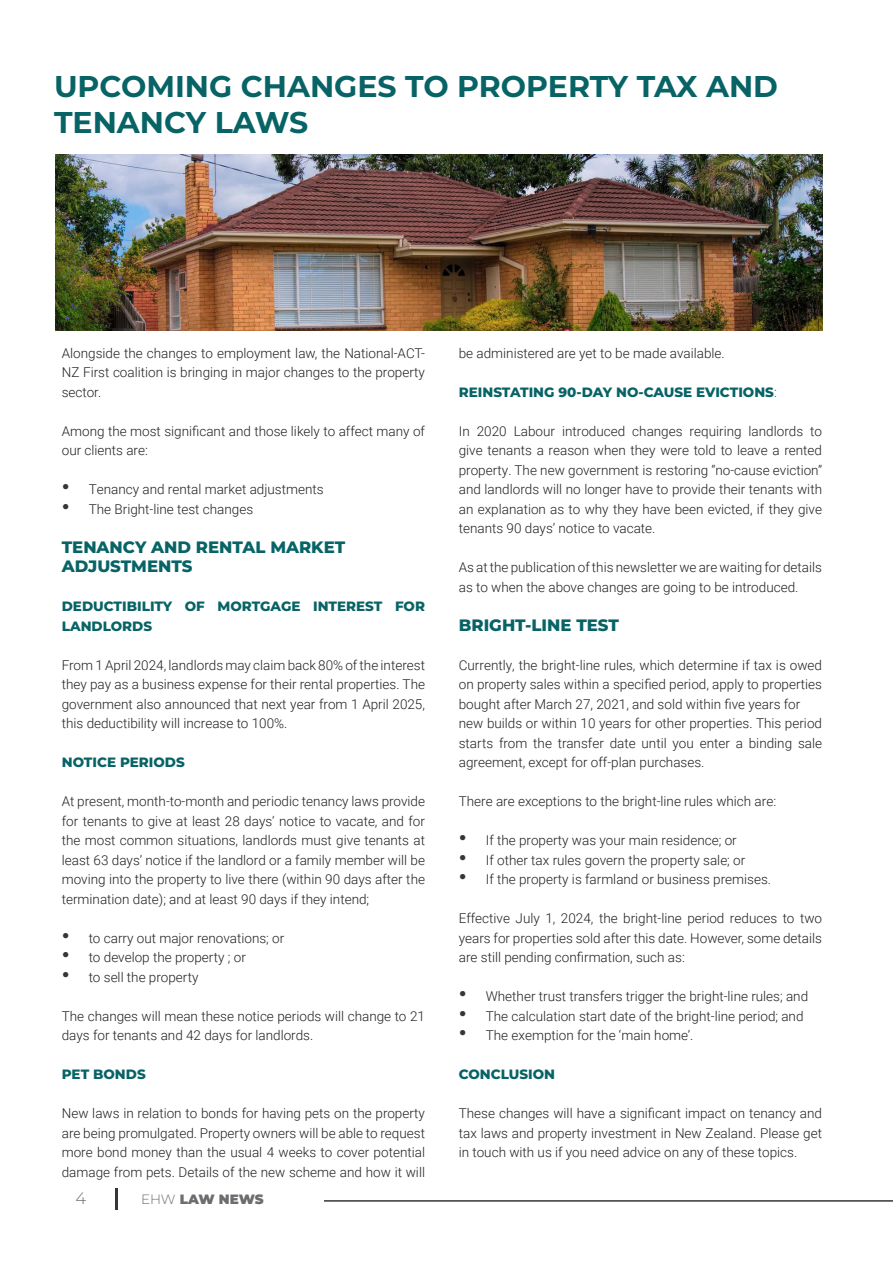
<style>
.page{position:relative;width:893px;height:1263px;background:#fff}
.page>*{position:absolute;margin:0;border:0;box-sizing:border-box;transform-origin:0 0}
.t1{font:700 30px/36px "Montserrat";color:#076365}
.Body_Text{font:800 16.5px/19.5px "Montserrat";color:#076365}
.t2{font:300 16.5px "Montserrat";color:#6c6d70}
.Body_Text-2{font:300 13.5px/19.5px "Roboto";color:#231f20;text-align:justify}
.Body_Text-3{font:800 13.5px/19.5px "Montserrat";color:#076365}
.t3{font:900 13.5px "Montserrat";letter-spacing:-.01em;color:#6c6d70}
.s1{font-family:"Montserrat";font-weight:700;font-size:21px;color:#363539}
.s2{font-weight:300}
.s3{font-family:"Roboto";font-weight:300}
</style>
<div class="page">
<hr style="left:115px;top:1188px;width:3px;height:22px;background:#363539">
<hr style="left:324px;top:1200px;width:569px;height:2px;background:#363539">
<img style="left:55px;top:155px;width:767px;height:176px">
<p class="t1" style="left:54px;top:67px;width:725px">UPCOMING CHANGES TO PROPERTY TAX AND<br>TENANCY LAWS</p>
<p class="Body_Text-2" style="left:62px;top:343px;width:365px">Alongside the changes to employment law, the National-ACT-NZ First coalition is bringing in major changes to the property sector.</p>
<p class="Body_Text-2" style="left:62px;top:421px;width:365px">Among the most significant and those likely to affect many of our clients are:</p>
<p class="Body_Text-2" style="left:62px;top:479px;width:263px"><span class="s1">•</span> Tenancy and rental market adjustments</p>
<p class="Body_Text-2" style="left:62px;top:499px;width:193px"><span class="s1">•</span> The Bright-line test changes</p>
<p class="Body_Text" style="left:62px;top:536px;width:285px">TENANCY AND RENTAL MARKET<br>ADJUSTMENTS</p>
<p class="Body_Text-3" style="left:62px;top:596px;width:365px">DEDUCTIBILITY OF MORTGAGE INTEREST FOR<br>LANDLORDS</p>
<p class="Body_Text-2" style="left:62px;top:655px;width:365px">From 1 April 2024, landlords may claim back 80% of the interest they pay as a business expense for their rental properties. The government also announced that next year from 1 April 2025, this deductibility will increase to 100%.</p>
<p class="Body_Text-3" style="left:62px;top:752px;width:125px">NOTICE PERIODS</p>
<p class="Body_Text-2" style="left:62px;top:791px;width:365px">At present, month-to-month and periodic tenancy laws provide for tenants to give at least 28 days’ notice to vacate, and for the most common situations, landlords must give tenants at least 63 days’ notice if the landlord or a family member will be moving into the property to live there (within 90 days after the termination date); and at least 90 days if they intend;</p>
<p class="Body_Text-2" style="left:62px;top:928px;width:224px"><span class="s1">•</span> to carry out major renovations; or</p>
<p class="Body_Text-2" style="left:62px;top:947px;width:186px"><span class="s1">•</span> to develop the property ; or</p>
<p class="Body_Text-2" style="left:62px;top:967px;width:138px"><span class="s1">•</span> to sell the property</p>
<p class="Body_Text-2" style="left:62px;top:1006px;width:365px">The changes will mean these notice periods will change to 21 days for tenants and 42 days for landlords.</p>
<p class="Body_Text-3" style="left:62px;top:1064px;width:85px">PET BONDS</p>
<p class="Body_Text-2" style="left:62px;top:1103px;width:365px">New laws in relation to bonds for having pets on the property are being promulgated. Property owners will be able to request more bond money than the usual 4 weeks to cover potential damage from pets. Details of the new scheme and how it will</p>
<p class="t2" style="left:76px;top:1187px;width:12px">4</p>
<p class="t3" style="left:141px;top:1189px;width:124px"><span class="s2">EHW</span> LAW NEWS</p>
<p class="Body_Text-2" style="left:459px;top:343px;width:267px">be administered are yet to be made available.</p>
<p class="Body_Text-3" style="left:459px;top:381px;width:320px">REINSTATING 90-DAY NO-CAUSE EVICTIONS<span class="s3">:</span></p>
<p class="Body_Text-2" style="left:459px;top:421px;width:365px">In 2020 Labour introduced changes requiring landlords to give tenants a reason when they were told to leave a rented property. The new government is restoring “no-cause eviction” and landlords will no longer have to provide their tenants with an explanation as to why they have been evicted, if they give tenants 90 days’ notice to vacate.</p>
<p class="Body_Text-2" style="left:459px;top:557px;width:365px">As at the publication of this newsletter we are waiting for details as to when the above changes are going to be introduced.</p>
<p class="Body_Text" style="left:459px;top:614px;width:162px">BRIGHT-LINE TEST</p>
<p class="Body_Text-2" style="left:459px;top:655px;width:365px">Currently, the bright-line rules, which determine if tax is owed on property sales within a specified period, apply to properties bought after March 27, 2021, and sold within five years for</p>
<p class="Body_Text-2" style="left:459px;top:713px;width:365px">new builds or within 10 years for other properties. This period starts from the transfer date until you enter a binding sale agreement, except for off-plan purchases.</p>
<p class="Body_Text-2" style="left:459px;top:791px;width:319px">There are exceptions to the bright-line rules which are:</p>
<p class="Body_Text-2" style="left:459px;top:830px;width:280px"><span class="s1">•</span> If the property was your main residence; or</p>
<p class="Body_Text-2" style="left:459px;top:850px;width:288px"><span class="s1">•</span> If other tax rules govern the property sale; or</p>
<p class="Body_Text-2" style="left:459px;top:869px;width:314px"><span class="s1">•</span> If the property is farmland or business premises.</p>
<p class="Body_Text-2" style="left:459px;top:908px;width:365px">Effective July 1, 2024, the bright-line period reduces to two years for properties sold after this date. However, some details are still pending confirmation, such as:</p>
<p class="Body_Text-2" style="left:459px;top:986px;width:351px"><span class="s1">•</span> Whether trust transfers trigger the bright-line rules; and</p>
<p class="Body_Text-2" style="left:459px;top:1006px;width:346px"><span class="s1">•</span> The calculation start date of the bright-line period; and</p>
<p class="Body_Text-2" style="left:459px;top:1025px;width:236px"><span class="s1">•</span> The exemption for the ‘main home’.</p>
<p class="Body_Text-3" style="left:459px;top:1064px;width:98px">CONCLUSION</p>
<p class="Body_Text-2" style="left:459px;top:1103px;width:365px">These changes will have a significant impact on tenancy and tax laws and property investment in New Zealand. Please get in touch with us if you need advice on any of these topics.</p>
</div>
